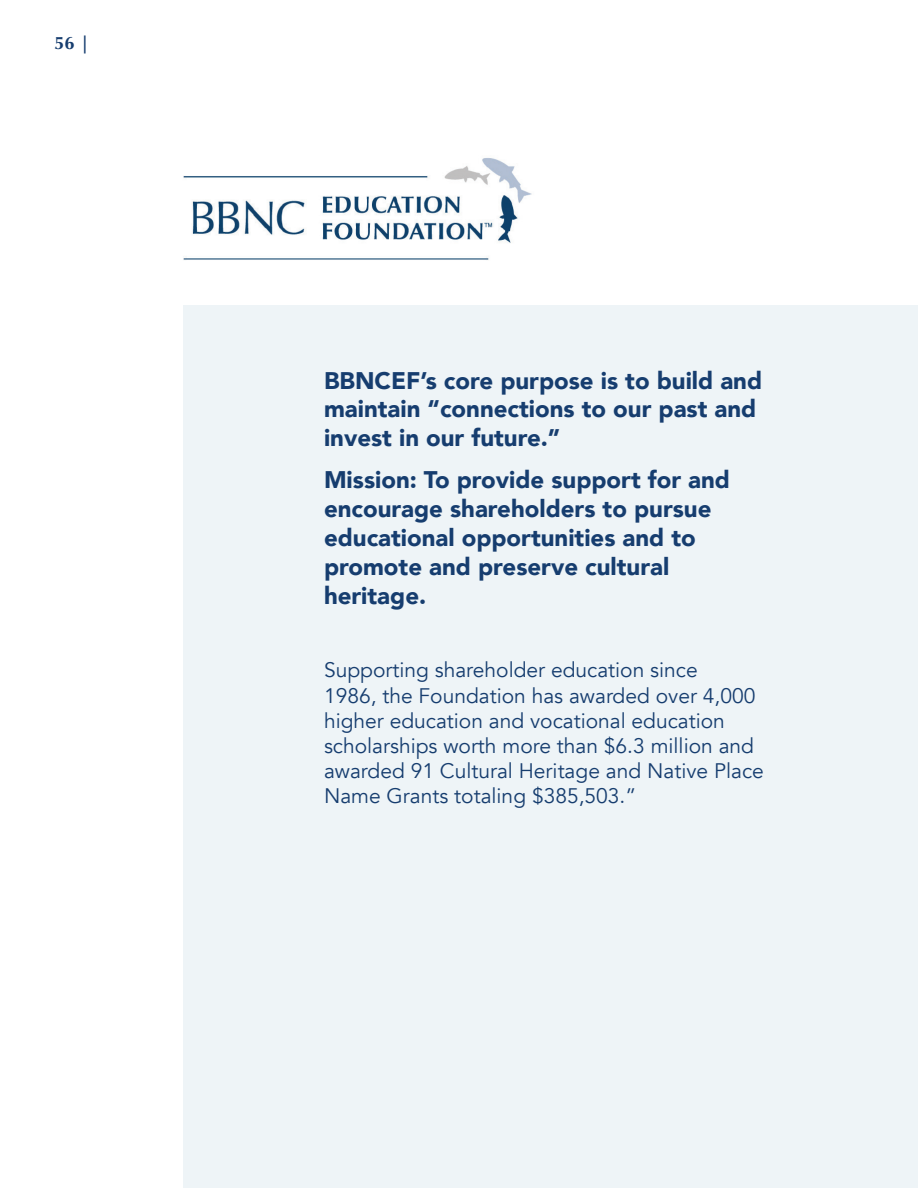
<style>
.page{position:relative;width:918px;height:1188px;background:#fff}
.page>*{position:absolute;margin:0;border:0;box-sizing:border-box;transform-origin:0 0}
.t1{font:900 24px/28.8px "Avenir";color:#163d6f}
.t2{font:21px/25.2px "Avenir";color:#163d6f}
.t3{font:700 18px "Optima";color:#163d6f}
</style>
<div class="page">
<img style="left:183px;top:158px;width:349px;height:102px">
<div style="left:184px;top:305px;width:734px;height:883px;background:#eef4f7"></div>
<p class="t3" style="left:55px;top:33px;width:37px">56 |</p>
<p class="t1" style="left:324px;top:365px;width:440px">BBNCEF’s core purpose is to build and maintain “connections to our past and invest in our future.”</p>
<p class="t1" style="left:324px;top:465px;width:408px">Mission: To provide support for and encourage shareholders to pursue educational opportunities and to promote and preserve cultural heritage.</p>
<p class="t2" style="left:324px;top:658px;width:441px">Supporting shareholder education since<br>1986, the Foundation has awarded over 4,000 higher education and vocational education scholarships worth more than $6.3 million and awarded 91 Cultural Heritage and Native Place Name Grants totaling $385,503.”</p>
</div>
